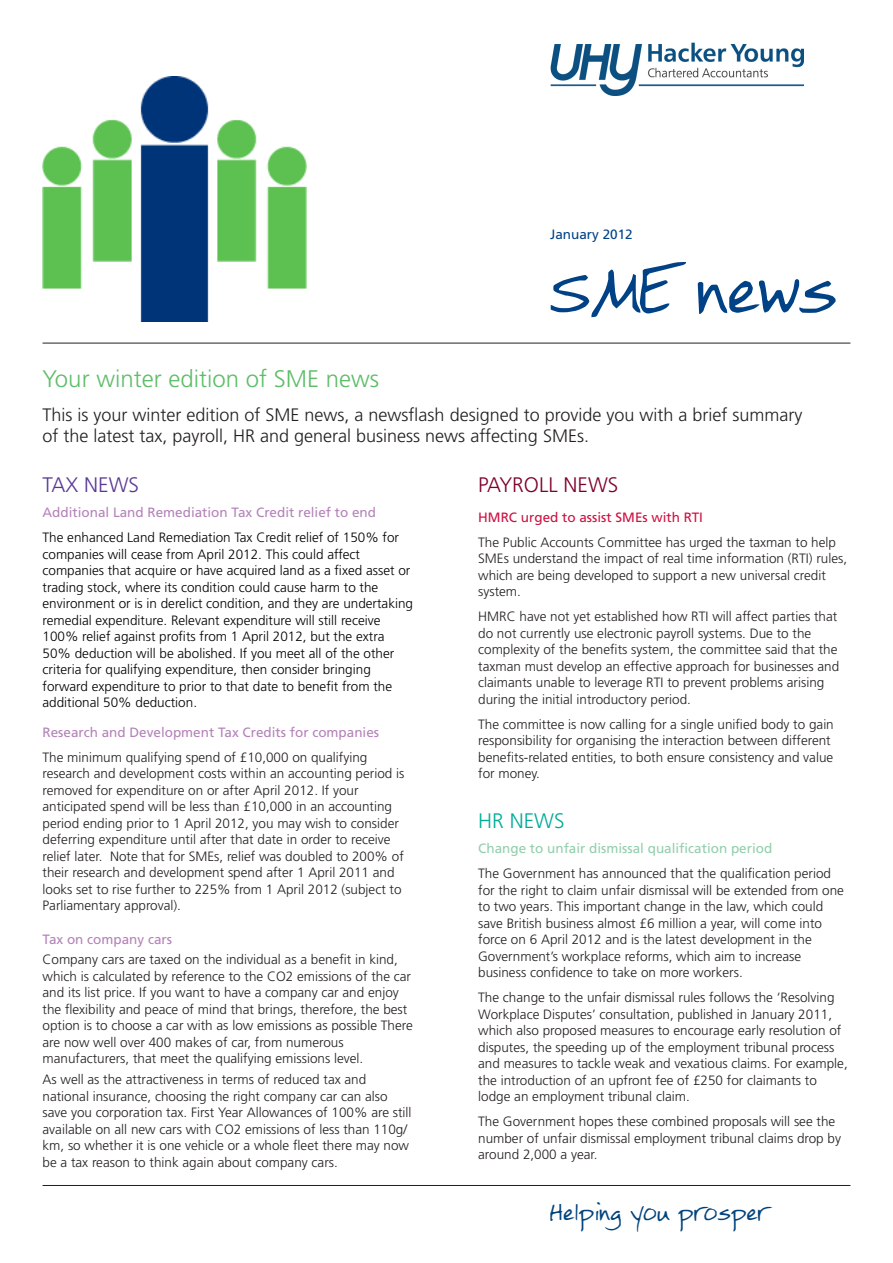
<style>
.page{position:relative;width:893px;height:1263px;background:#fff}
.page>*{position:absolute;margin:0;border:0;box-sizing:border-box;transform-origin:0 0}
.Briefing_heading{font:52.5px "FG Rebecca";letter-spacing:-.04em;color:#014286}
.Subhead_CAPS{font:300 24px "Frutiger LT Std";color:#5ebd68}
.Body_copy{font:300 21px "Frutiger LT Std";color:#7f0128}
.Body_copy-2{font:300 21px "Frutiger LT Std";color:#5b3896}
.Body_copy-3{font:300 21px "Frutiger LT Std";color:#00ac98}
.Subhead_CAPS-2{font:300 18px/21px "Frutiger LT Std";color:#231f20}
.Strapline{font:18px "FG Rebecca";color:#01437c}
.Body_copy-4{font:300 13.5px/16.5px "Frutiger LT Std";color:#231f20}
.Body_copy-5{font:300 13.5px/16.5px "Frutiger LT Std";color:#000}
.Body_copy-6{font:13.5px "Frutiger LT Std";color:#b482b9}
.Body_copy-7{font:13.5px "Frutiger LT Std";color:#91cfab}
.Body_copy-8{font:13.5px "Frutiger LT Std";color:#cd1141}
.Date{font:13.5px "Frutiger LT Std";color:#014286}
</style>
<div class="page">
<hr style="left:43px;top:1185px;width:807px;height:1px;background:#231f20">
<hr style="left:43px;top:343px;width:807px;height:1px;background:#231f20">
<img style="left:43px;top:76px;width:263px;height:245px">
<img style="left:550px;top:43px;width:254px;height:53px">
<p class="Date" style="left:550px;top:226px;width:84px">January 2012</p>
<p class="Briefing_heading" style="left:550px;top:264px;width:290px">SME news</p>
<p class="Subhead_CAPS" style="left:43px;top:366px;width:338px">Your winter edition of SME news</p>
<p class="Subhead_CAPS-2" style="left:43px;top:405px;width:761px">This is your winter edition of SME news, a newsflash designed to provide you with a brief summary of the latest tax, payroll, HR and general business news affecting SMEs.</p>
<p class="Body_copy-2" style="left:43px;top:473px;width:98px">TAX NEWS</p>
<p class="Body_copy-6" style="left:43px;top:504px;width:335px">Additional Land Remediation Tax Credit relief to end</p>
<p class="Body_copy-5" style="left:43px;top:529px;width:372px">The enhanced Land Remediation Tax Credit relief of 150% for companies will cease from April 2012. This could affect companies that acquire or have acquired land as a fixed asset or trading stock, where its condition could cause harm to the environment or is in derelict condition, and they are undertaking remedial expenditure. Relevant expenditure will still receive 100% relief against profits from 1 April 2012, but the extra 50% deduction will be abolished. If you meet all of the other criteria for qualifying expenditure, then consider bringing forward expenditure to prior to that date to benefit from the additional 50% deduction.</p>
<p class="Body_copy-6" style="left:43px;top:724px;width:338px">Research and Development Tax Credits for companies</p>
<p class="Body_copy-4" style="left:43px;top:749px;width:363px">The minimum qualifying spend of £10,000 on qualifying research and development costs within an accounting period is removed for expenditure on or after April 2012. If your anticipated spend will be less than £10,000 in an accounting period ending prior to 1 April 2012, you may wish to consider deferring expenditure until after that date in order to receive relief later. Note that for SMEs, relief was doubled to 200% of their research and development spend after 1 April 2011 and looks set to rise further to 225% from 1 April 2012 (subject to Parliamentary approval).</p>
<p class="Body_copy-6" style="left:43px;top:931px;width:131px">Tax on company cars</p>
<p class="Body_copy-4" style="left:43px;top:952px;width:372px">Company cars are taxed on the individual as a benefit in kind, which is calculated by reference to the CO2 emissions of the car and its list price. If you want to have a company car and enjoy the flexibility and peace of mind that brings, therefore, the best option is to choose a car with as low emissions as possible There are now well over 400 makes of car, from numerous manufacturers, that meet the qualifying emissions level.</p>
<p class="Body_copy-4" style="left:43px;top:1071px;width:371px">As well as the attractiveness in terms of reduced tax and national insurance, choosing the right company car can also save you corporation tax. First Year Allowances of 100% are still available on all new cars with CO2 emissions of less than 110g/ km, so whether it is one vehicle or a whole fleet there may now be a tax reason to think again about company cars.</p>
<p class="Body_copy" style="left:478px;top:473px;width:142px">PAYROLL NEWS</p>
<p class="Body_copy-8" style="left:478px;top:509px;width:226px">HMRC urged to assist SMEs with RTI</p>
<p class="Body_copy-4" style="left:478px;top:534px;width:370px">The Public Accounts Committee has urged the taxman to help SMEs understand the impact of real time information (RTI) rules, which are being developed to support a new universal credit system.</p>
<p class="Body_copy-4" style="left:478px;top:608px;width:363px">HMRC have not yet established how RTI will affect parties that do not currently use electronic payroll systems. Due to the complexity of the benefits system, the committee said that the taxman must develop an effective approach for businesses and claimants unable to leverage RTI to prevent problems arising during the initial introductory period.</p>
<p class="Body_copy-4" style="left:478px;top:716px;width:357px">The committee is now calling for a single unified body to gain responsibility for organising the interaction between different benefits-related entities, to both ensure consistency and value for money.</p>
<p class="Body_copy-3" style="left:478px;top:809px;width:88px">HR NEWS</p>
<p class="Body_copy-7" style="left:478px;top:840px;width:296px">Change to unfair dismissal qualification period</p>
<p class="Body_copy-4" style="left:478px;top:865px;width:367px">The Government has announced that the qualification period for the right to claim unfair dismissal will be extended from one to two years. This important change in the law, which could save British business almost £6 million a year, will come into force on 6 April 2012 and is the latest development in the Government’s workplace reforms, which aim to increase business confidence to take on more workers.</p>
<p class="Body_copy-4" style="left:478px;top:989px;width:371px">The change to the unfair dismissal rules follows the ‘Resolving Workplace Disputes’ consultation, published in January 2011, which also proposed measures to encourage early resolution of disputes, the speeding up of the employment tribunal process and measures to tackle weak and vexatious claims. For example, the introduction of an upfront fee of £250 for claimants to lodge an employment tribunal claim.</p>
<p class="Body_copy-4" style="left:478px;top:1113px;width:364px">The Government hopes these combined proposals will see the number of unfair dismissal employment tribunal claims drop by around 2,000 a year.</p>
<p class="Strapline" style="left:550px;top:1204px;width:219px">Helping you prosper</p>
</div>
